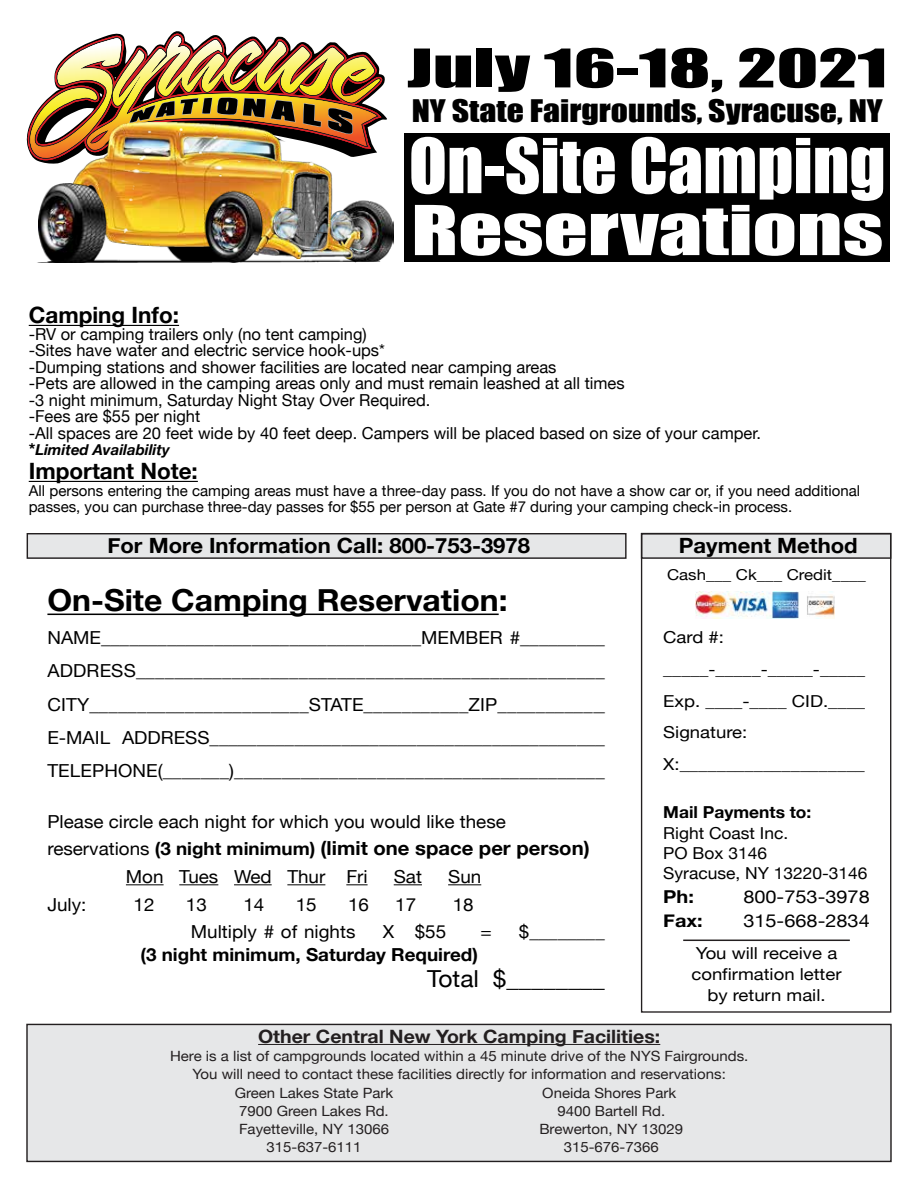
<style>
.page{position:relative;width:918px;height:1188px;background:#fff}
.page>*{position:absolute;margin:0;border:0;box-sizing:border-box;transform-origin:0 0}
.t1{font:69.9px "Impact";color:#fff}
.t2{font:63.45px "Impact";color:#fff;scale:1.37 1}
.t3{font:49.2px "Impact";color:#000;scale:1.59 1}
.t4{font:700 30.3px "Helvetica Neue";color:#000;scale:1.05 1}
.t5{font:28.5px "Impact";color:#000;scale:1.18 1}
.t6{font:23.4px "Helvetica Neue";color:#000;scale:1.05 1}
.t7{font:700 22.5px "Helvetica Neue";color:#000}
.t8{font:700 21px "Helvetica Neue";color:#000;scale:1.05 1}
.t9{font:700 19.35px "Helvetica Neue";color:#000;scale:1.05 1}
.t10{font:700 18.3px "Helvetica Neue";color:#231f20;scale:1.06 1}
.t11{font:18px/33.2px "Helvetica Neue";color:#000;text-align:justify;scale:1.05 1}
.t12{font:700 18px "Helvetica Neue";color:#000;scale:1.05 1}
.t13{font:17.85px "Helvetica Neue";color:#000;scale:1.12 1}
.t14{font:700 17.85px "Helvetica Neue";color:#000;scale:1.12 1}
.t15{font:16.5px/16.5px "Helvetica Neue";color:#000}
.t16{font:16.5px/31.8px "Helvetica Neue";color:#000;scale:1.12 1}
.t17{font:16.5px/20.2px "Helvetica Neue";color:#000;scale:1.05 1}
.t18{font:700 16.5px "Helvetica Neue";color:#000;scale:1.05 1}
.t19{font:16.2px "Helvetica Neue";color:#000;scale:1.12 1}
.t20{font:15px/16.5px "Helvetica Neue";color:#000}
.t21{font:15px "Helvetica Neue";color:#000;scale:1.12 1}
.t22{font:italic 700 15px "Helvetica Neue";color:#000}
.t23{font:14.1px/18px "Helvetica Neue";color:#231f20;text-align:center;scale:1.06 1}
.s1{font-style:normal;font-size:16.5px}
.s2{font-weight:400;font-size:18px}
.s3{font-size:18px}
</style>
<div class="page">
<div style="left:404px;top:133px;width:486px;height:129px;background:#000"></div>
<hr style="left:29px;top:325px;width:150px;height:1px;background:#000">
<hr style="left:29px;top:481px;width:169px;height:1px;background:#000">
<div style="left:27px;top:533px;width:600px;height:26px;background:#e6e7e8;border:1px solid #231f20"></div>
<div style="left:26px;top:1024px;width:866px;height:138px;background:#e6e7e8;border:1px solid #231f20"></div>
<div style="left:641px;top:533px;width:250px;height:26px;background:#e6e7e8;border:1px solid #231f20"></div>
<div style="left:641px;top:533px;width:250px;height:480px;border:1px solid #231f20"></div>
<hr style="left:683px;top:940px;width:167px;height:1px;background:#231f20">
<hr style="left:258px;top:1044px;width:402px;height:1px;background:#231f20">
<hr style="left:47px;top:614px;width:452px;height:1px;background:#000">
<hr style="left:126px;top:884px;width:38px;height:1px;background:#000">
<hr style="left:179px;top:884px;width:39px;height:1px;background:#000">
<hr style="left:234px;top:884px;width:38px;height:1px;background:#000">
<hr style="left:287px;top:884px;width:38px;height:1px;background:#000">
<svg style="left:346px;top:884px;width:22px;height:1px"></svg>
<svg style="left:394px;top:884px;width:28px;height:1px"></svg>
<hr style="left:448px;top:884px;width:33px;height:1px;background:#000">
<svg style="left:27px;top:34px;width:356px;height:124px"></svg>
<img style="left:33px;top:136px;width:350px;height:127px">
<img style="left:74px;top:123px;width:298px;height:61px">
<img style="left:38px;top:184px;width:355px;height:79px">
<img style="left:51px;top:127px;width:299px;height:125px">
<img style="left:695px;top:591px;width:140px;height:28px">
<h3 class="t3" style="left:407px;top:30px;width:304px">July 16-18, 2021</h3>
<h3 class="t5" style="left:412px;top:88px;width:401px">NY State Fairgrounds, Syracuse, NY</h3>
<h1 class="t1" style="left:409px;top:111px;width:478px">On-Site Camping</h1>
<h2 class="t2" style="left:411px;top:181px;width:346px">Reservations</h2>
<p class="t7" style="left:29px;top:298px;width:152px">Camping Info:</p>
<p class="t15" style="left:29px;top:327px;width:734px">-RV or camping trailers only (no tent camping)<br>-Sites have water and electric service hook-ups*<br>-Dumping stations and shower facilities are located near camping areas<br>-Pets are allowed in the camping areas only and must remain leashed at all times<br>-3 night minimum, Saturday Night Stay Over Required.<br>-Fees are $55 per night<br>-All spaces are 20 feet wide by 40 feet deep. Campers will be placed based on size of your camper.</p>
<p class="t22" style="left:29px;top:438px;width:143px"><span class="s1">*</span>Limited Availability</p>
<p class="t7" style="left:29px;top:454px;width:171px">Important Note:</p>
<p class="t20" style="left:29px;top:483px;width:833px">All persons entering the camping areas must have a three-day pass. If you do not have a show car or, if you need additional passes, you can purchase three-day passes for $55 per person at Gate #7 during your camping check-in process.</p>
<p class="t8" style="left:107px;top:529px;width:404px">For More Information Call: 800-753-3978</p>
<p class="t8" style="left:679px;top:529px;width:172px">Payment Method</p>
<p class="t21" style="left:667px;top:563px;width:179px">Cash___ Ck___ Credit____</p>
<h3 class="t4" style="left:47px;top:577px;width:440px">On-Site Camping Reservation:</h3>
<p class="t11" style="left:47px;top:622px;width:532px">NAME__________________________________MEMBER #_________ ADDRESS_________________________________________________ CITY_______________________STATE___________ZIP___________ E-MAIL ADDRESS__________________________________________ TELEPHONE(_______)_______________________________________</p>
<p class="t11" style="left:47px;top:806px;width:438px">Please circle each night for which you would like these</p>
<p class="t9" style="left:47px;top:833px;width:518px"><span class="s2">reservations</span> <span class="s3">(3 night minimum)</span> (limit one space per person)</p>
<p class="t11" style="left:126px;top:861px;width:232px">Mon Tues Wed Thur Fri</p>
<p class="t11" style="left:394px;top:861px;width:28px">Sat</p>
<p class="t11" style="left:448px;top:861px;width:33px">Sun</p>
<p class="t11" style="left:47px;top:889px;width:39px">July:</p>
<p class="t11" style="left:134px;top:889px;width:21px">12</p>
<p class="t11" style="left:186px;top:889px;width:21px">13</p>
<p class="t11" style="left:243px;top:889px;width:21px">14</p>
<p class="t11" style="left:296px;top:889px;width:21px">15</p>
<p class="t11" style="left:348px;top:889px;width:21px">16</p>
<p class="t11" style="left:395px;top:889px;width:21px">17</p>
<p class="t11" style="left:453px;top:889px;width:21px">18</p>
<p class="t11" style="left:191px;top:916px;width:158px">Multiply # of nights</p>
<p class="t11" style="left:383px;top:916px;width:62px">X $55</p>
<p class="t11" style="left:480px;top:916px;width:12px">=</p>
<p class="t11" style="left:519px;top:916px;width:83px">$________</p>
<p class="t6" style="left:427px;top:961px;width:171px">Total $________</p>
<p class="t12" style="left:141px;top:940px;width:323px">(3 night minimum, Saturday Required)</p>
<p class="t16" style="left:663px;top:622px;width:56px">Card #:</p>
<p class="t19" style="left:663px;top:657px;width:182px">_____-_____-_____-_____</p>
<p class="t16" style="left:663px;top:686px;width:182px">Exp. ____-____ CID.____<br>Signature:<br>X:____________________</p>
<p class="t18" style="left:663px;top:799px;width:143px">Mail Payments to:</p>
<p class="t17" style="left:663px;top:824px;width:196px">Right Coast Inc.<br>PO Box 3146<br>Syracuse, NY 13220-3146</p>
<p class="t14" style="left:663px;top:883px;width:29px">Ph:</p>
<p class="t13" style="left:743px;top:884px;width:114px">800-753-3978</p>
<p class="t14" style="left:663px;top:907px;width:37px">Fax:</p>
<p class="t13" style="left:743px;top:908px;width:114px">315-668-2834</p>
<p class="t16" style="left:691px;top:944px;width:136px;line-height:21px;text-align:center">You will receive a confirmation letter by return mail.</p>
<p class="t10" style="left:258px;top:1022px;width:381px">Other Central New York Camping Facilities:</p>
<p class="t23" style="left:170px;top:1047px;width:547px">Here is a list of campgrounds located within a 45 minute drive of the NYS Fairgrounds.<br>You will need to contact these facilities directly for information and reservations:</p>
<p class="t23" style="left:235px;top:1085px;width:151px">Green Lakes State Park<br>7900 Green Lakes Rd.<br>Fayetteville, NY 13066<br>315-637-6111</p>
<p class="t23" style="left:539px;top:1085px;width:137px">Oneida Shores Park<br>9400 Bartell Rd.<br>Brewerton, NY 13029<br>315-676-7366</p>
</div>
